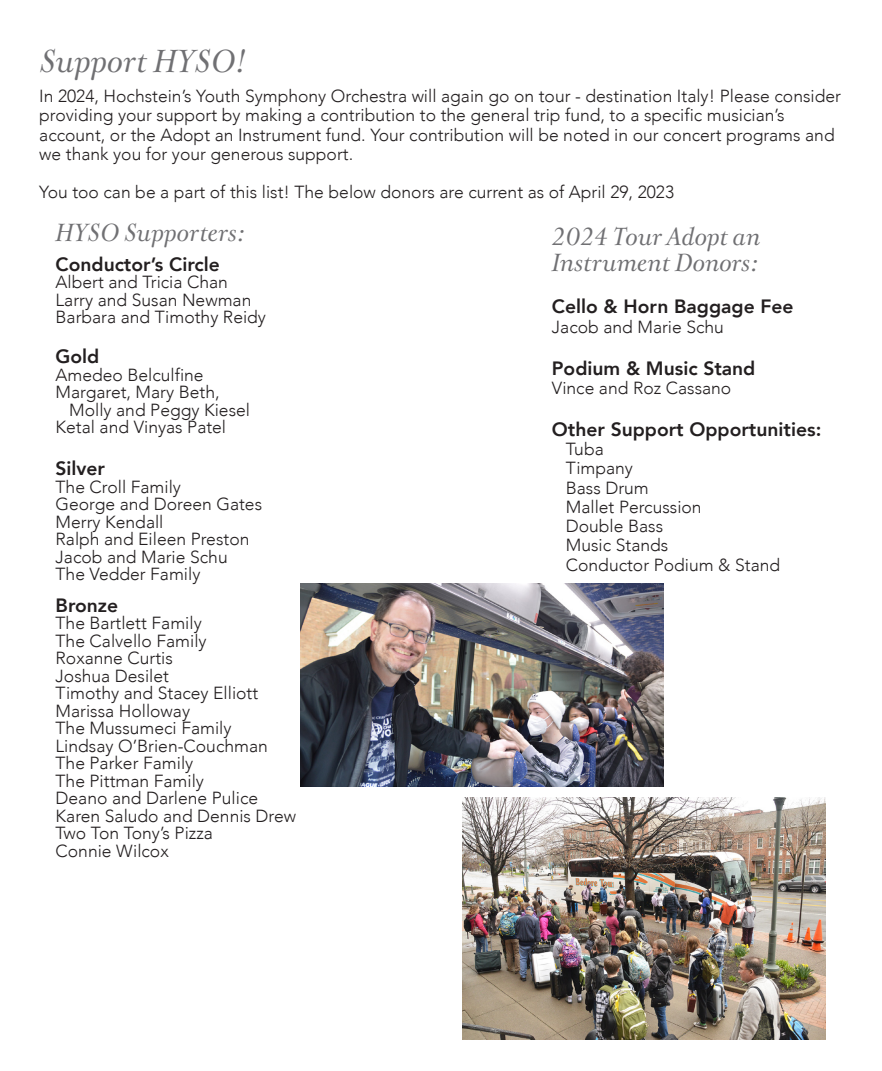
<style>
.page{position:relative;width:882px;height:1071px;background:#fff}
.page>*{position:absolute;margin:0;border:0;box-sizing:border-box;transform-origin:0 0}
.t1{font:31.5px "Hierophant VF VF Italic";color:#707073}
.t2{font:24.5px/26.2px "Hierophant VF VF Italic";color:#707073}
.t3{font:800 19.25px "Avenir";color:#231f20}
.t4{font:300 17.5px/17.5px "Avenir";color:#231f20}
</style>
<div class="page">
<img style="left:463px;top:798px;width:363px;height:241px">
<img style="left:301px;top:584px;width:363px;height:203px">
<h1 class="t1" style="left:39px;top:42px;width:209px">Support HYSO!</h1>
<p class="t4" style="left:39px;top:86px;width:803px;line-height:19.2px">In 2024, Hochstein’s Youth Symphony Orchestra will again go on tour - destination Italy! Please consider providing your support by making a contribution to the general trip fund, to a specific musician’s account, or the Adopt an Instrument fund. Your contribution will be noted in our concert programs and we thank you for your generous support.</p>
<p class="t4" style="left:39px;top:184px;width:636px">You too can be a part of this list! The below donors are current as of April 29, 2023</p>
<h2 class="t2" style="left:56px;top:220px;width:191px">HYSO Supporters:</h2>
<p class="t3" style="left:56px;top:249px;width:166px">Conductor’s Circle</p>
<p class="t4" style="left:56px;top:273px;width:212px">Albert and Tricia Chan<br>Larry and Susan Newman<br>Barbara and Timothy Reidy</p>
<p class="t3" style="left:56px;top:342px;width:45px">Gold</p>
<p class="t4" style="left:56px;top:366px;width:150px">Amedeo Belculfine</p>
<p class="t4" style="left:56px;top:384px;width:166px">Margaret, Mary Beth,</p>
<p class="t4" style="left:69px;top:401px;width:182px">Molly and Peggy Kiesel</p>
<p class="t4" style="left:56px;top:419px;width:172px">Ketal and Vinyas Patel</p>
<p class="t3" style="left:56px;top:454px;width:51px">Silver</p>
<p class="t4" style="left:56px;top:478px;width:208px">The Croll Family<br>George and Doreen Gates<br>Merry Kendall<br>Ralph and Eileen Preston<br>Jacob and Marie Schu<br>The Vedder Family</p>
<p class="t3" style="left:56px;top:590px;width:64px">Bronze</p>
<p class="t4" style="left:56px;top:615px;width:242px">The Bartlett Family<br>The Calvello Family<br>Roxanne Curtis<br>Joshua Desilet<br>Timothy and Stacey Elliott<br>Marissa Holloway<br>The Mussumeci Family<br>Lindsay O’Brien-Couchman<br>The Parker Family<br>The Pittman Family<br>Deano and Darlene Pulice<br>Karen Saludo and Dennis Drew<br>Two Ton Tony’s Pizza<br>Connie Wilcox</p>
<h2 class="t2" style="left:552px;top:224px;width:210px">2024 Tour Adopt an<br>Instrument Donors:</h2>
<p class="t3" style="left:552px;top:292px;width:243px">Cello &amp; Horn Baggage Fee</p>
<p class="t4" style="left:552px;top:318px;width:174px">Jacob and Marie Schu</p>
<p class="t3" style="left:552px;top:353px;width:205px">Podium &amp; Music Stand</p>
<p class="t4" style="left:552px;top:379px;width:181px">Vince and Roz Cassano</p>
<p class="t3" style="left:552px;top:414px;width:271px">Other Support Opportunities:</p>
<p class="t4" style="left:566px;top:440px;width:216px;line-height:19.2px">Tuba<br>Timpany<br>Bass Drum<br>Mallet Percussion<br>Double Bass<br>Music Stands<br>Conductor Podium &amp; Stand</p>
</div>
